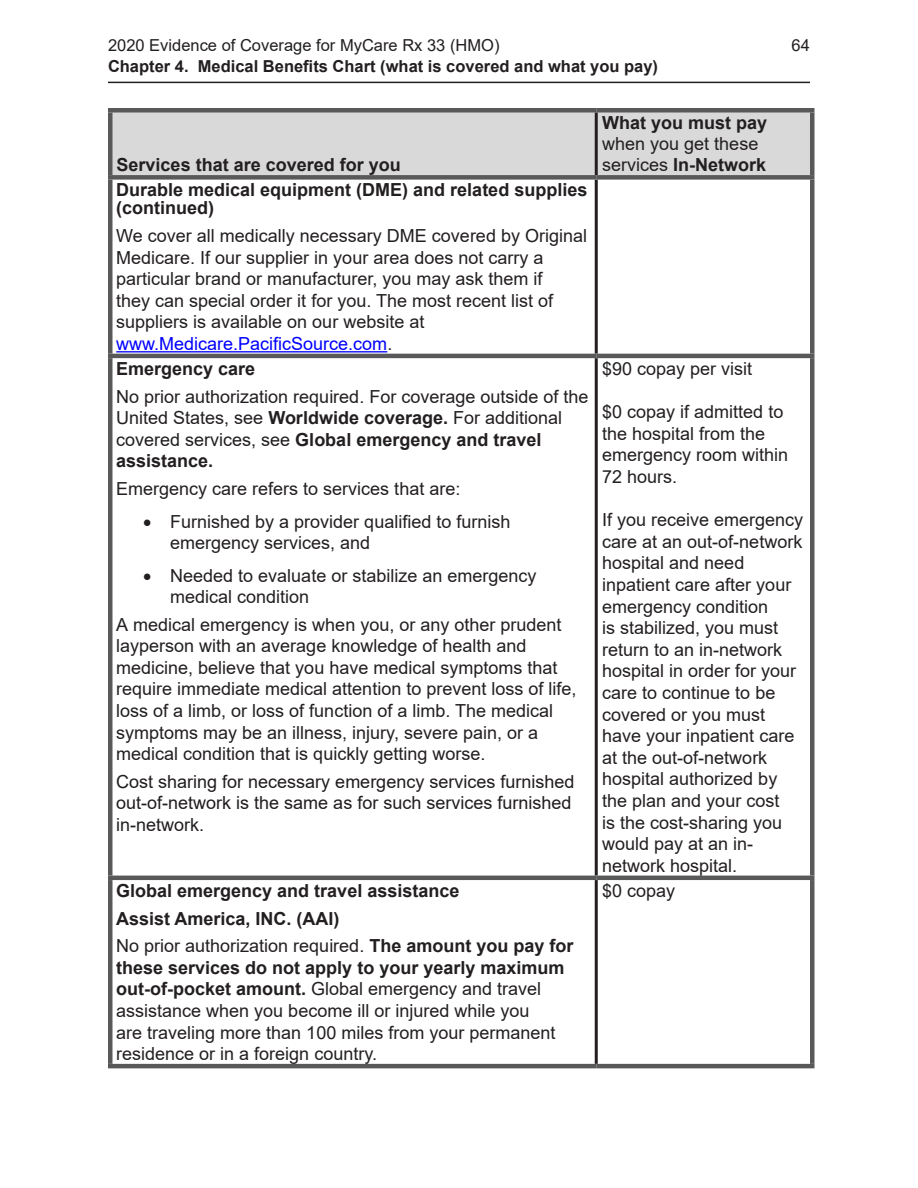
<style>
.page{position:relative;width:918px;height:1188px;background:#fff}
.page>*{position:absolute;margin:0;border:0;box-sizing:border-box;transform-origin:0 0}
._4_points_after{font:18px/21.6px "Arial";color:#231f20}
.Table_Bold_12{font:700 18px/21px "Arial";color:#231f20}
._4_points_after-2{font:18px/21.6px "Arial";color:#211d1e}
._4_points_after-3{font:18px "Arial";color:#00f}
._0_bullet1{font:700 18px "Arial";color:#231f20}
._4_points_after-4{font:700 18px "Arial";color:#231f20}
.t1{font:700 16.5px "Arial";color:#231f20}
.t2{font:16.5px "Arial";color:#231f20}
.s1{color:#231f20}
.s2{font-weight:700}
.s3{color:#211d1e}
.s4{font-weight:400}
</style>
<div class="page">
<hr style="left:108px;top:82px;width:702px;height:1px;background:#231f20">
<div style="left:110px;top:112px;width:702px;height:63px;background:#d9d9d9"></div>
<hr style="left:595px;top:113px;width:3px;height:62px;background:#231f20">
<hr style="left:595px;top:180px;width:3px;height:174px;background:#231f20">
<hr style="left:595px;top:358px;width:3px;height:518px;background:#231f20">
<hr style="left:595px;top:880px;width:3px;height:184px;background:#231f20">
<hr style="left:108px;top:113px;width:4px;height:62px;background:#595959">
<hr style="left:810px;top:113px;width:4px;height:62px;background:#595959">
<hr style="left:108px;top:180px;width:4px;height:174px;background:#595959">
<hr style="left:810px;top:180px;width:4px;height:174px;background:#595959">
<hr style="left:108px;top:358px;width:4px;height:518px;background:#595959">
<hr style="left:108px;top:880px;width:4px;height:184px;background:#595959">
<hr style="left:810px;top:358px;width:4px;height:518px;background:#595959">
<hr style="left:810px;top:880px;width:4px;height:184px;background:#595959">
<hr style="left:108px;top:108px;width:488px;height:4px;background:#595959">
<hr style="left:596px;top:108px;width:218px;height:4px;background:#595959">
<div style="left:108px;top:175px;width:488px;height:5px;background:#595959"></div>
<div style="left:596px;top:175px;width:218px;height:5px;background:#595959"></div>
<hr style="left:108px;top:354px;width:488px;height:4px;background:#595959">
<hr style="left:596px;top:354px;width:218px;height:4px;background:#595959">
<hr style="left:108px;top:876px;width:488px;height:4px;background:#595959">
<hr style="left:596px;top:876px;width:218px;height:4px;background:#595959">
<hr style="left:108px;top:1064px;width:488px;height:4px;background:#595959">
<hr style="left:596px;top:1064px;width:218px;height:4px;background:#595959">
<hr style="left:116px;top:351px;width:271px;height:1px;background:#00f">
<p class="t2" style="left:108px;top:34px;width:393px">2020 Evidence of Coverage for MyCare Rx 33 (HMO)</p>
<p class="t2" style="left:792px;top:34px;width:20px">64</p>
<p class="t1" style="left:108px;top:54px;width:552px">Chapter 4. Medical Benefits Chart (what is covered and what you pay)</p>
<p class="_0_bullet1" style="left:117px;top:152px;width:286px">Services that are covered for you</p>
<p class="Table_Bold_12" style="left:116px;top:182px;width:473px;line-height:17.1px">Durable medical equipment (DME) and related supplies (continued)</p>
<p class="_4_points_after" style="left:116px;top:225px;width:472px">We cover all medically necessary DME covered by Original Medicare. If our supplier in your area does not carry a particular brand or manufacturer, you may ask them if<br>they can special order it for you. The most recent list of suppliers is available on our website at</p>
<p class="_4_points_after-3" style="left:116px;top:331px;width:278px">www.Medicare.PacificSource.com<span class="s1">.</span></p>
<p class="Table_Bold_12" style="left:116px;top:358px;width:141px">Emergency care</p>
<p class="_4_points_after" style="left:116px;top:385px;width:474px">No prior authorization required. For coverage outside of the United States, see <span class="s2">Worldwide coverage.</span> For additional covered services, see <span class="s2">Global emergency and travel assistance.</span></p>
<p class="_4_points_after" style="left:116px;top:478px;width:346px">Emergency care refers to services that are:</p>
<p class="_4_points_after" style="left:170px;top:511px;width:342px;line-height:21px;text-indent:-27px">• Furnished by a provider qualified to furnish emergency services, and</p>
<p class="_4_points_after" style="left:170px;top:565px;width:368px;line-height:21px;text-indent:-27px">• Needed to evaluate or stabilize an emergency medical condition</p>
<p class="_4_points_after" style="left:116px;top:613px;width:462px">A medical emergency is when you, or any other prudent layperson with an average knowledge of health and medicine, believe that you have medical symptoms that require immediate medical attention to prevent loss of life, loss of a limb, or loss of function of a limb. The medical symptoms may be an illness, injury, severe pain, or a medical condition that is quickly getting worse<span class="s3">.</span></p>
<p class="_4_points_after-2" style="left:116px;top:771px;width:460px">Cost sharing for necessary emergency services furnished out-of-network is the same as for such services furnished in-network.</p>
<p class="Table_Bold_12" style="left:116px;top:880px;width:345px">Global emergency and travel assistance</p>
<p class="_4_points_after-4" style="left:116px;top:906px;width:225px">Assist America, INC. (AAI)</p>
<p class="_4_points_after" style="left:116px;top:935px;width:459px">No prior authorization required. <span class="s2">The amount you pay for these services do not apply to your yearly maximum out-of-pocket amount.</span> Global emergency and travel assistance when you become ill or injured while you<br>are traveling more than 100 miles from your permanent residence or in a foreign country.</p>
<p class="Table_Bold_12" style="left:602px;top:113px;width:167px">What you must pay <span class="s4">when you get these services</span> In-Network</p>
<p class="_4_points_after" style="left:602px;top:358px;width:152px">$90 copay per visit</p>
<p class="_4_points_after" style="left:602px;top:401px;width:188px">$0 copay if admitted to the hospital from the emergency room within<br>72 hours.</p>
<p class="_4_points_after" style="left:602px;top:509px;width:203px">If you receive emergency care at an out-of-network hospital and need inpatient care after your emergency condition<br>is stabilized, you must return to an in-network hospital in order for your care to continue to be covered or you must have your inpatient care at the out-of-network hospital authorized by the plan and your cost<br>is the cost-sharing you would pay at an in&shy;network hospital.</p>
<p class="_4_points_after" style="left:602px;top:880px;width:75px">$0 copay</p>
</div>
